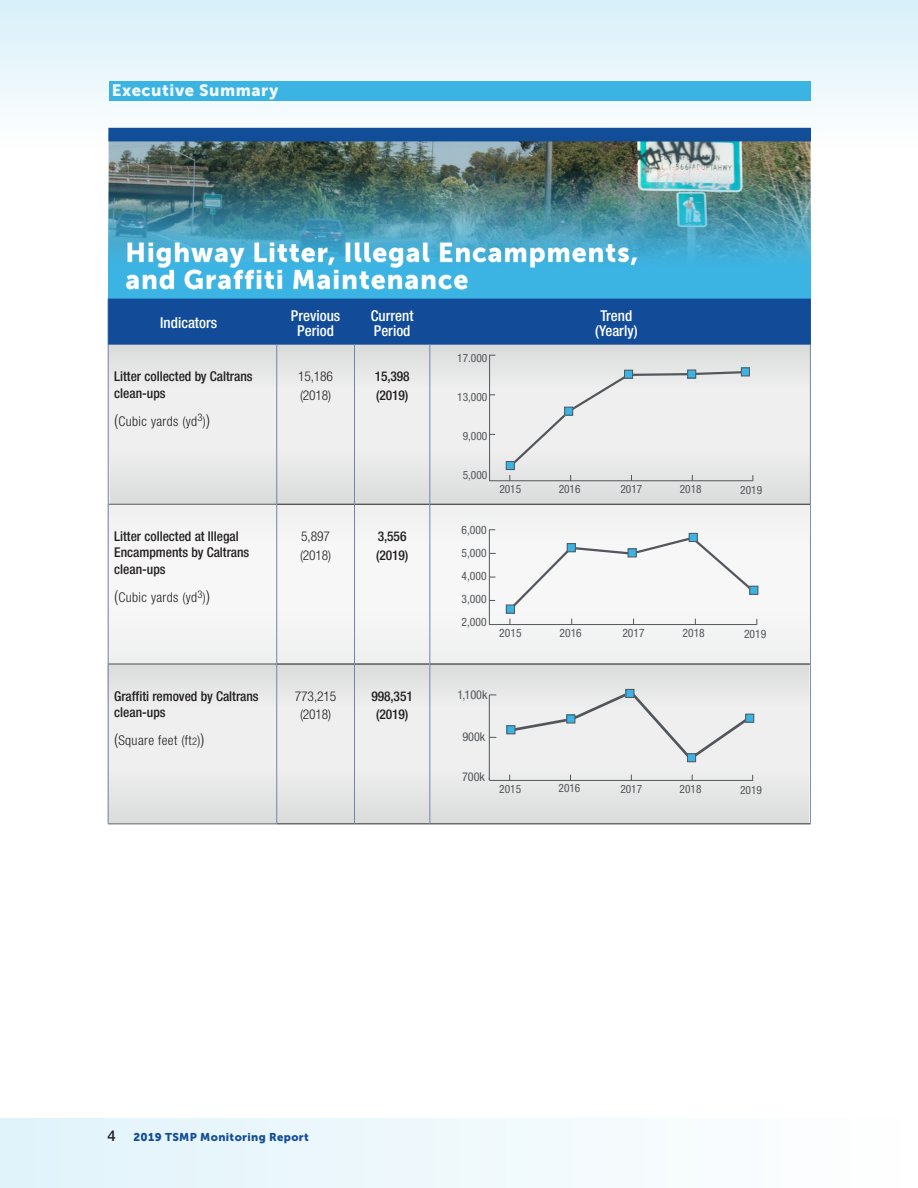
<style>
.page{position:relative;width:918px;height:1188px;background:#fff}
.page>*{position:absolute;margin:0;border:0;box-sizing:border-box;transform-origin:0 0}
.t1{font:16.5px "Museo Sans 900";letter-spacing:.035em;color:#fff}
.t2{font:500 condensed 15px/15px "Helvetica Neue LT Std";color:#fff;text-align:center}
.t3{font:500 condensed 13.5px/16.5px "Helvetica Neue LT Std";color:#231f20}
.t4{font:300 condensed 13.5px/18.8px "Helvetica Neue LT Std";letter-spacing:.03em;color:#231f20}
.t5{font:300 condensed 13.5px/18.8px "Helvetica Neue LT Std";letter-spacing:-.01em;color:#231f20}
.t6{font:condensed 12.15px "Helvetica Neue LT Std";color:#53565a}
.t7{font:condensed 11.55px/22.8px "Helvetica Neue LT Std";color:#53565a;text-align:justify}
.t8{font:condensed 11.4px "Helvetica Neue LT Std";color:#53565a}
.t9{font:11.25px "Museo Sans 900";letter-spacing:.035em;color:#124c98}
.s1{font-size:16.5px}
.s2{font-size:10.5px}
.s3{font-family:"Helvetica Neue LT Std";font-weight:500;font-size:15px;color:#231f20}
</style>
<div class="page">
<div style="left:107px;top:504px;width:702px;height:160px;background:#f7f7f7"></div>
<div style="left:107px;top:504px;width:702px;height:43px;background:#f2f2f2"></div>
<div style="left:109px;top:610px;width:700px;height:54px;background:#f2f3f2"></div>
<div style="left:107px;top:663px;width:702px;height:160px;background:#eeefee"></div>
<div style="left:107px;top:663px;width:702px;height:43px;background:#e2e3e2"></div>
<div style="left:109px;top:769px;width:700px;height:54px;background:#e3e5e4"></div>
<div style="left:108px;top:345px;width:702px;height:159px;background:#eeefee"></div>
<div style="left:108px;top:345px;width:702px;height:42px;background:#e2e4e3"></div>
<div style="left:110px;top:450px;width:700px;height:54px;background:#e3e4e3"></div>
<img style="left:109px;top:149px;width:702px;height:20px">
<img style="left:108px;top:169px;width:703px;height:130px">
<div style="left:109px;top:299px;width:701px;height:46px;background:#124c98"></div>
<hr style="left:277px;top:504px;width:77px;height:1px;background:#231f20">
<hr style="left:355px;top:504px;width:75px;height:1px;background:#231f20">
<hr style="left:430px;top:504px;width:380px;height:1px;background:#231f20">
<hr style="left:277px;top:664px;width:77px;height:1px;background:#231f20">
<hr style="left:355px;top:664px;width:75px;height:1px;background:#231f20">
<hr style="left:430px;top:664px;width:380px;height:1px;background:#231f20">
<hr style="left:277px;top:824px;width:78px;height:1px;background:#231f20">
<hr style="left:355px;top:824px;width:75px;height:1px;background:#231f20">
<hr style="left:430px;top:824px;width:381px;height:1px;background:#231f20">
<hr style="left:108px;top:504px;width:169px;height:1px;background:#57585a">
<hr style="left:108px;top:664px;width:169px;height:1px;background:#57585a">
<hr style="left:108px;top:824px;width:169px;height:1px;background:#57585a">
<hr style="left:276px;top:345px;width:1px;height:159px;background:#7283ad">
<hr style="left:354px;top:345px;width:1px;height:159px;background:#7283ad">
<hr style="left:276px;top:504px;width:1px;height:160px;background:#7283ad">
<hr style="left:354px;top:504px;width:1px;height:160px;background:#7283ad">
<hr style="left:276px;top:664px;width:1px;height:160px;background:#7283ad">
<hr style="left:354px;top:664px;width:1px;height:160px;background:#7283ad">
<hr style="left:430px;top:345px;width:1px;height:159px;background:#7283ad">
<hr style="left:430px;top:504px;width:1px;height:160px;background:#7283ad">
<hr style="left:430px;top:664px;width:1px;height:160px;background:#7283ad">
<hr style="left:108px;top:345px;width:1px;height:159px;background:#7283ad">
<hr style="left:108px;top:504px;width:1px;height:160px;background:#7283ad">
<hr style="left:108px;top:664px;width:1px;height:160px;background:#7283ad">
<hr style="left:810px;top:345px;width:1px;height:159px;background:#7283ad">
<hr style="left:810px;top:504px;width:1px;height:160px;background:#7283ad">
<hr style="left:810px;top:664px;width:1px;height:160px;background:#7283ad">
<hr style="left:108px;top:299px;width:1px;height:46px;background:#124c98">
<hr style="left:810px;top:299px;width:1px;height:46px;background:#124c98">
<svg style="left:507px;top:370px;width:242px;height:93px"></svg>
<hr style="left:490px;top:480px;width:263px;height:1px;background:#53565a">
<hr style="left:489px;top:355px;width:1px;height:126px;background:#53565a">
<div style="left:506px;top:462px;width:8px;height:8px;background:#3bb4e4"></div>
<div style="left:506px;top:461px;width:9px;height:9px;border:1px solid #53565a"></div>
<div style="left:565px;top:407px;width:8px;height:8px;background:#3bb4e4"></div>
<div style="left:564px;top:407px;width:9px;height:9px;border:1px solid #53565a"></div>
<div style="left:625px;top:370px;width:8px;height:8px;background:#3bb4e4"></div>
<div style="left:624px;top:370px;width:9px;height:9px;border:1px solid #53565a"></div>
<div style="left:688px;top:370px;width:8px;height:8px;background:#3bb4e4"></div>
<div style="left:687px;top:370px;width:9px;height:8px;border:1px solid #53565a"></div>
<div style="left:741px;top:368px;width:8px;height:8px;background:#3bb4e4"></div>
<div style="left:741px;top:368px;width:9px;height:8px;border:1px solid #53565a"></div>
<svg style="left:507px;top:535px;width:249px;height:71px"></svg>
<hr style="left:489px;top:624px;width:268px;height:1px;background:#53565a">
<hr style="left:489px;top:530px;width:1px;height:95px;background:#53565a">
<div style="left:506px;top:605px;width:8px;height:8px;background:#3bb4e4"></div>
<div style="left:506px;top:605px;width:9px;height:9px;border:1px solid #53565a"></div>
<div style="left:567px;top:544px;width:8px;height:8px;background:#3bb4e4"></div>
<div style="left:567px;top:543px;width:9px;height:9px;border:1px solid #53565a"></div>
<div style="left:628px;top:549px;width:8px;height:8px;background:#3bb4e4"></div>
<div style="left:628px;top:548px;width:9px;height:9px;border:1px solid #53565a"></div>
<div style="left:689px;top:533px;width:8px;height:9px;background:#3bb4e4"></div>
<div style="left:689px;top:533px;width:9px;height:9px;border:1px solid #53565a"></div>
<div style="left:750px;top:586px;width:8px;height:8px;background:#3bb4e4"></div>
<div style="left:749px;top:586px;width:9px;height:9px;border:1px solid #53565a"></div>
<svg style="left:509px;top:688px;width:245px;height:74px"></svg>
<hr style="left:489px;top:780px;width:264px;height:1px;background:#53565a">
<div style="left:507px;top:726px;width:8px;height:8px;background:#3bb4e4"></div>
<div style="left:507px;top:725px;width:8px;height:9px;border:1px solid #53565a"></div>
<div style="left:567px;top:715px;width:8px;height:8px;background:#3bb4e4"></div>
<div style="left:566px;top:715px;width:9px;height:8px;border:1px solid #53565a"></div>
<div style="left:626px;top:689px;width:8px;height:8px;background:#3bb4e4"></div>
<div style="left:626px;top:689px;width:8px;height:9px;border:1px solid #53565a"></div>
<div style="left:688px;top:754px;width:8px;height:8px;background:#3bb4e4"></div>
<div style="left:687px;top:753px;width:9px;height:9px;border:1px solid #53565a"></div>
<div style="left:746px;top:714px;width:8px;height:8px;background:#3bb4e4"></div>
<div style="left:745px;top:714px;width:9px;height:9px;border:1px solid #53565a"></div>
<hr style="left:489px;top:695px;width:1px;height:85px;background:#53565a">
<div style="left:0;top:1118px;width:918px;height:70px;background:linear-gradient(to right,#e1f3fa,#fffffe)"></div>
<svg style="left:0;top:0;width:918px;height:149px"></svg>
<img style="left:122px;top:238px;width:518px;height:57px">
<p class="t1" style="left:112px;top:80px;width:168px">Executive Summary</p>
<p class="t2" style="left:160px;top:315px;width:58px">Indicators</p>
<p class="t2" style="left:291px;top:308px;width:51px">Previous<br>Period</p>
<p class="t2" style="left:371px;top:308px;width:44px;text-align:left">Current<br>Period</p>
<p class="t2" style="left:595px;top:308px;width:44px">Trend (Yearly)</p>
<p class="t3" style="left:114px;top:368px;width:140px">Litter collected by Caltrans clean-ups</p>
<p class="t4" style="left:114px;top:411px;width:97px"><span class="s1">(</span>Cubic yards (yd<sup>3</sup>)<span class="s1">)</span></p>
<p class="t8" style="left:457px;top:351px;width:32px">17.000</p>
<p class="t8" style="left:457px;top:390px;width:32px">13,000</p>
<p class="t8" style="left:463px;top:429px;width:26px">9,000</p>
<p class="t8" style="left:463px;top:468px;width:26px">5,000</p>
<p class="t5" style="left:298px;top:367px;width:36px">15,186 (2018)</p>
<p class="t3" style="left:375px;top:367px;width:36px;line-height:18.8px">15,398 (2019)</p>
<p class="t3" style="left:114px;top:528px;width:137px">Litter collected at Illegal<br>Encampments by Caltrans clean-ups</p>
<p class="t4" style="left:114px;top:588px;width:97px"><span class="s1">(</span>Cubic yards (yd<sup>3</sup>)<span class="s1">)</span></p>
<p class="t3" style="left:114px;top:687px;width:146px">Graffiti removed by Caltrans clean-ups</p>
<p class="t4" style="left:114px;top:731px;width:92px"><span class="s1">(</span>Square feet (ft<span class="s2">2</span>)<span class="s1">)</span></p>
<p class="t4" style="left:300px;top:527px;width:33px">5,897 (2018)</p>
<p class="t3" style="left:376px;top:527px;width:34px;line-height:18.8px">3,556 (2019)</p>
<p class="t5" style="left:295px;top:686px;width:43px;text-align:center">773,215 (2018)</p>
<p class="t3" style="left:372px;top:686px;width:43px;line-height:18.8px;text-align:center">998,351 (2019)</p>
<p class="t7" style="left:462px;top:519px;width:27px">6,000<br>5,000<br>4,000<br>3,000<br>2,000</p>
<p class="t8" style="left:499px;top:483px;width:23px">2015</p>
<p class="t7" style="left:499px;top:622px;width:24px">2015</p>
<p class="t8" style="left:559px;top:482px;width:23px">2016</p>
<p class="t8" style="left:621px;top:483px;width:23px">2017</p>
<p class="t8" style="left:680px;top:482px;width:23px">2018</p>
<p class="t8" style="left:740px;top:483px;width:23px">2019</p>
<p class="t7" style="left:560px;top:621px;width:24px">2016</p>
<p class="t7" style="left:622px;top:622px;width:24px">2017</p>
<p class="t7" style="left:683px;top:621px;width:24px">2018</p>
<p class="t7" style="left:744px;top:622px;width:24px">2019</p>
<p class="t6" style="left:457px;top:688px;width:32px">1,100k</p>
<p class="t6" style="left:462px;top:729px;width:24px">900k</p>
<p class="t6" style="left:462px;top:770px;width:24px">700k</p>
<p class="t8" style="left:499px;top:782px;width:23px">2015</p>
<p class="t8" style="left:559px;top:782px;width:23px">2016</p>
<p class="t8" style="left:620px;top:782px;width:23px">2017</p>
<p class="t8" style="left:680px;top:782px;width:23px">2018</p>
<p class="t8" style="left:740px;top:783px;width:23px">2019</p>
<p class="t9" style="left:107px;top:1131px;width:203px"><span class="s3">4</span> 2019 TSMP Monitoring Report</p>
</div>
